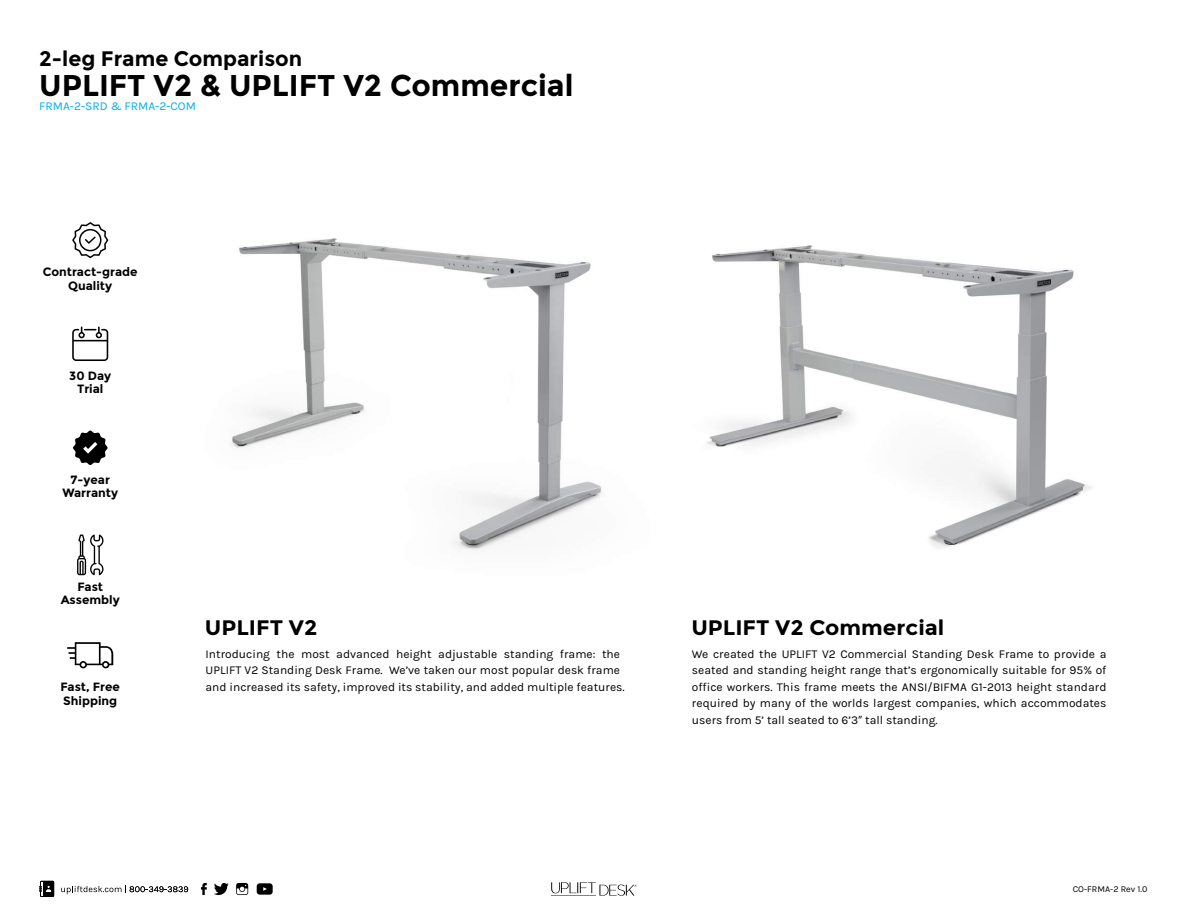
<style>
.page{position:relative;width:1188px;height:918px;background:#fff}
.page>*{position:absolute;margin:0;border:0;box-sizing:border-box;transform-origin:0 0}
.t1{font:700 30px "Montserrat";color:#000}
.t2{font:700 21px "Montserrat";color:#000;scale:1.05 1}
.t3{font:700 21px "Montserrat";color:#000}
.t4{font:12px/16.5px "Karla";color:#000}
.t5{font:700 12px/13.4px "Montserrat";color:#000;text-align:center}
.t6{font:12px "Karla";color:#00aeef}
.t7{font:9px "Karla";color:#000}
.s1{font-family:"Myriad Pro"}
</style>
<div class="page">
<img style="left:713px;top:245px;width:379px;height:303px">
<img style="left:231px;top:238px;width:482px;height:312px">
<svg style="left:551px;top:882px;width:86px;height:14px"></svg>
<svg style="left:39px;top:881px;width:15px;height:16px"></svg>
<svg style="left:201px;top:883px;width:6px;height:12px"></svg>
<svg style="left:257px;top:883px;width:16px;height:12px"></svg>
<svg style="left:236px;top:883px;width:12px;height:12px"></svg>
<svg style="left:214px;top:883px;width:15px;height:12px"></svg>
<svg style="left:61px;top:885px;width:127px;height:9px"></svg>
<svg style="left:67px;top:642px;width:46px;height:26px"></svg>
<svg style="left:77px;top:535px;width:27px;height:40px"></svg>
<svg style="left:73px;top:431px;width:35px;height:34px"></svg>
<svg style="left:72px;top:327px;width:36px;height:34px"></svg>
<svg style="left:72px;top:222px;width:36px;height:36px"></svg>
<h2 class="t3" style="left:39px;top:46px;width:265px">2-leg Frame Comparison</h2>
<p class="t6" style="left:39px;top:100px;width:158px">FRMA-2-SRD &amp; FRMA-2-COM</p>
<h1 class="t1" style="left:39px;top:68px;width:536px">UPLIFT V2 &amp; UPLIFT V2 Commercial</h1>
<p class="t5" style="left:43px;top:265px;width:96px">Contract-grade<br>Quality</p>
<p class="t5" style="left:69px;top:369px;width:43px">30 Day<br>Trial</p>
<p class="t5" style="left:62px;top:473px;width:57px">7-year<br>Warranty</p>
<p class="t5" style="left:61px;top:580px;width:61px">Fast<br>Assembly</p>
<p class="t5" style="left:60px;top:681px;width:61px;text-align:left">Fast, Free<br>Shipping</p>
<h2 class="t2" style="left:205px;top:615px;width:109px">UPLIFT V2</h2>
<p class="t4" style="left:206px;top:646px;width:421px">Introducing the most advanced height adjustable standing frame: the<br>UPLIFT V2 Standing Desk Frame. We’ve taken our most popular desk frame and increased its safety, improved its stability, and added multiple features.</p>
<h2 class="t2" style="left:691px;top:615px;width:242px">UPLIFT V2 Commercial</h2>
<p class="t4" style="left:692px;top:646px;width:416px;text-align:justify">We created the UPLIFT V2 Commercial Standing Desk Frame to provide a seated and standing height range that’s ergonomically suitable for 95% of office workers. This frame meets the ANSI/BIFMA G1-2013 height standard required by many of the worlds largest companies, which accommodates users from 5’ tall seated to 6’3<span class="s1">”</span> tall standing.</p>
<p class="t7" style="left:1073px;top:884px;width:76px">CO-FRMA-2 Rev 1.0</p>
</div>
